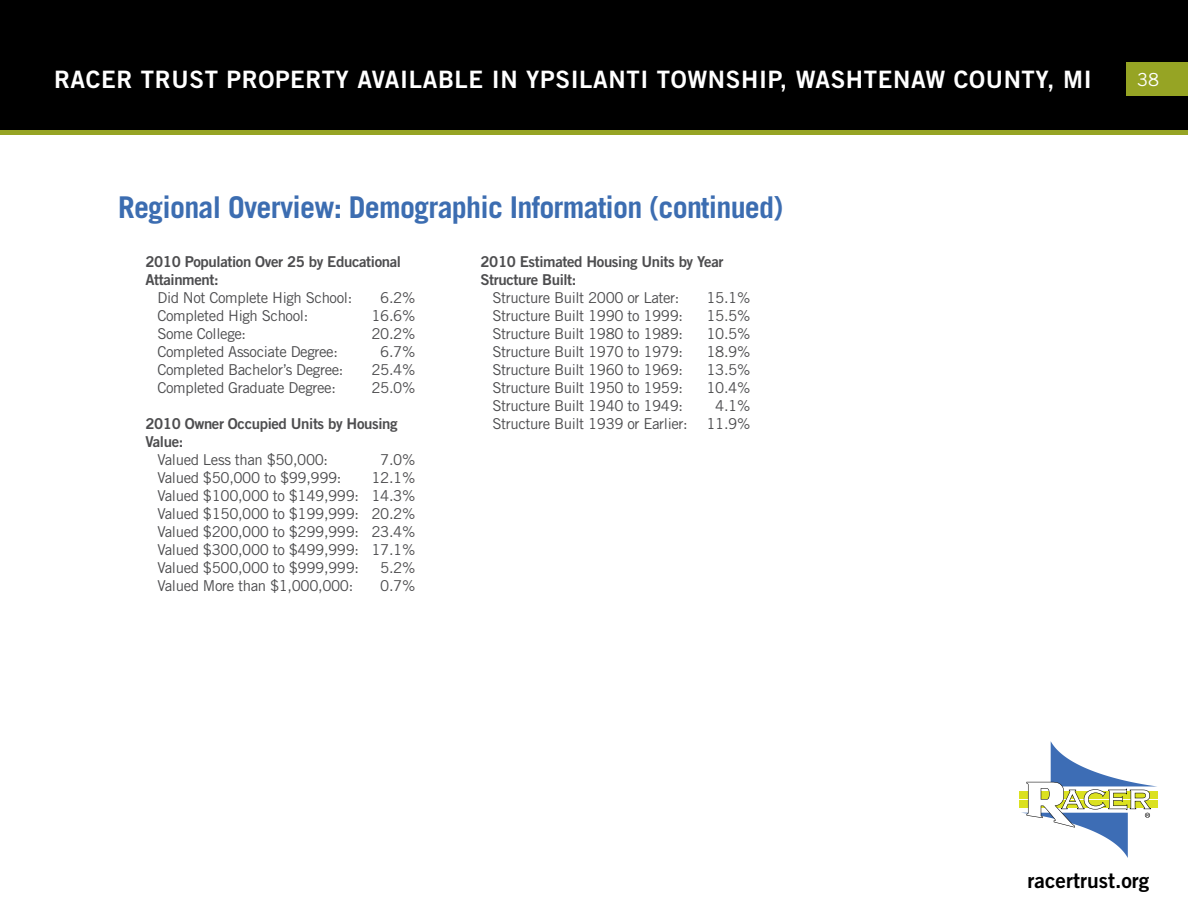
<style>
.page{position:relative;width:1188px;height:918px;background:#fff}
.page>*{position:absolute;margin:0;border:0;box-sizing:border-box;transform-origin:0 0}
.t1{font:700 30px "Trade Gothic LT Std";letter-spacing:-.025em;color:#3c6db1}
.t2{font:24px "Trade Gothic LT Std Bd 2";letter-spacing:.025em;color:#fff}
.t3{font:21px "Trade Gothic LT Std Bd 2";color:#000}
.t4{font:18px "Trade Gothic LT Std";color:#fff}
.t5{font:15px/18px "Trade Gothic LT Std";letter-spacing:-.025em;color:#4d4d4f;text-align:justify}
.t6{font:15px/18px "Trade Gothic LT Std Bd 2";letter-spacing:-.025em;color:#4d4d4f}
</style>
<div class="page">
<div style="left:1px;top:1px;width:1186px;height:131px;background:#000"></div>
<div style="left:0;top:0;width:1188px;height:133px;border:2px solid #000"></div>
<div style="left:1126px;top:62px;width:62px;height:34px;background:#96a424"></div>
<div style="left:0;top:130px;width:1188px;height:5px;background:#96a424"></div>
<div style="left:1019px;top:791px;width:139px;height:7px;background:#dbe120"></div>
<div style="left:1019px;top:801px;width:139px;height:7px;background:#dbe120"></div>
<svg style="left:1021px;top:741px;width:137px;height:117px"></svg>
<h2 class="t2" style="left:54px;top:64px;width:1039px">RACER TRUST PROPERTY AVAILABLE IN YPSILANTI TOWNSHIP, WASHTENAW COUNTY, MI</h2>
<p class="t4" style="left:1137px;top:68px;width:23px">38</p>
<h1 class="t1" style="left:118px;top:189px;width:667px">Regional Overview: Demographic Information (continued)</h1>
<p class="t6" style="left:145px;top:253px;width:257px">2010 Population Over 25 by Educational<br>Attainment:</p>
<p class="t5" style="left:157px;top:289px;width:196px">Did Not Complete High School:</p>
<p class="t5" style="left:380px;top:289px;width:37px">6.2%</p>
<p class="t5" style="left:157px;top:307px;width:152px">Completed High School:</p>
<p class="t5" style="left:371px;top:307px;width:45px">16.6%</p>
<p class="t5" style="left:157px;top:325px;width:90px">Some College:</p>
<p class="t5" style="left:371px;top:325px;width:45px">20.2%</p>
<p class="t5" style="left:157px;top:343px;width:182px">Completed Associate Degree:</p>
<p class="t5" style="left:380px;top:343px;width:37px">6.7%</p>
<p class="t5" style="left:157px;top:361px;width:188px">Completed Bachelor’s Degree:</p>
<p class="t5" style="left:371px;top:361px;width:45px">25.4%</p>
<p class="t5" style="left:157px;top:379px;width:180px">Completed Graduate Degree:</p>
<p class="t5" style="left:371px;top:379px;width:45px">25.0%</p>
<p class="t6" style="left:145px;top:415px;width:254px">2010 Owner Occupied Units by Housing<br>Value:</p>
<p class="t5" style="left:157px;top:451px;width:172px">Valued Less than $50,000:</p>
<p class="t5" style="left:380px;top:451px;width:37px">7.0%</p>
<p class="t5" style="left:157px;top:469px;width:186px">Valued $50,000 to $99,999:</p>
<p class="t6" style="left:480px;top:253px;width:245px">2010 Estimated Housing Units by Year<br>Structure Built:</p>
<p class="t5" style="left:492px;top:289px;width:188px">Structure Built 2000 or Later:</p>
<p class="t5" style="left:707px;top:289px;width:45px">15.1%</p>
<p class="t5" style="left:492px;top:307px;width:192px">Structure Built 1990 to 1999:</p>
<p class="t5" style="left:707px;top:307px;width:45px">15.5%</p>
<p class="t5" style="left:492px;top:325px;width:192px">Structure Built 1980 to 1989:</p>
<p class="t5" style="left:707px;top:325px;width:45px">10.5%</p>
<p class="t5" style="left:492px;top:343px;width:192px">Structure Built 1970 to 1979:</p>
<p class="t5" style="left:707px;top:343px;width:45px">18.9%</p>
<p class="t5" style="left:492px;top:361px;width:192px">Structure Built 1960 to 1969:</p>
<p class="t5" style="left:707px;top:361px;width:45px">13.5%</p>
<p class="t5" style="left:492px;top:379px;width:192px">Structure Built 1950 to 1959:</p>
<p class="t5" style="left:707px;top:379px;width:45px">10.4%</p>
<p class="t5" style="left:492px;top:397px;width:192px">Structure Built 1940 to 1949:</p>
<p class="t5" style="left:492px;top:397px;width:260px;text-align:right">4.1%<br>Structure Built 1939 or Earlier: 11.9%</p>
<p class="t5" style="left:157px;top:469px;width:259px;text-indent:214px">12.1% Valued $100,000 to $149,999: 14.3% Valued $150,000 to $199,999: 20.2% Valued $200,000 to $299,999: 23.4% Valued $300,000 to $499,999: 17.1% Valued $500,000 to $999,999:</p>
<p class="t5" style="left:380px;top:559px;width:37px">5.2%</p>
<p class="t5" style="left:157px;top:577px;width:197px">Valued More than $1,000,000:</p>
<p class="t5" style="left:380px;top:577px;width:37px">0.7%</p>
<h3 class="t3" style="left:1028px;top:867px;width:123px">racertrust.org</h3>
</div>
